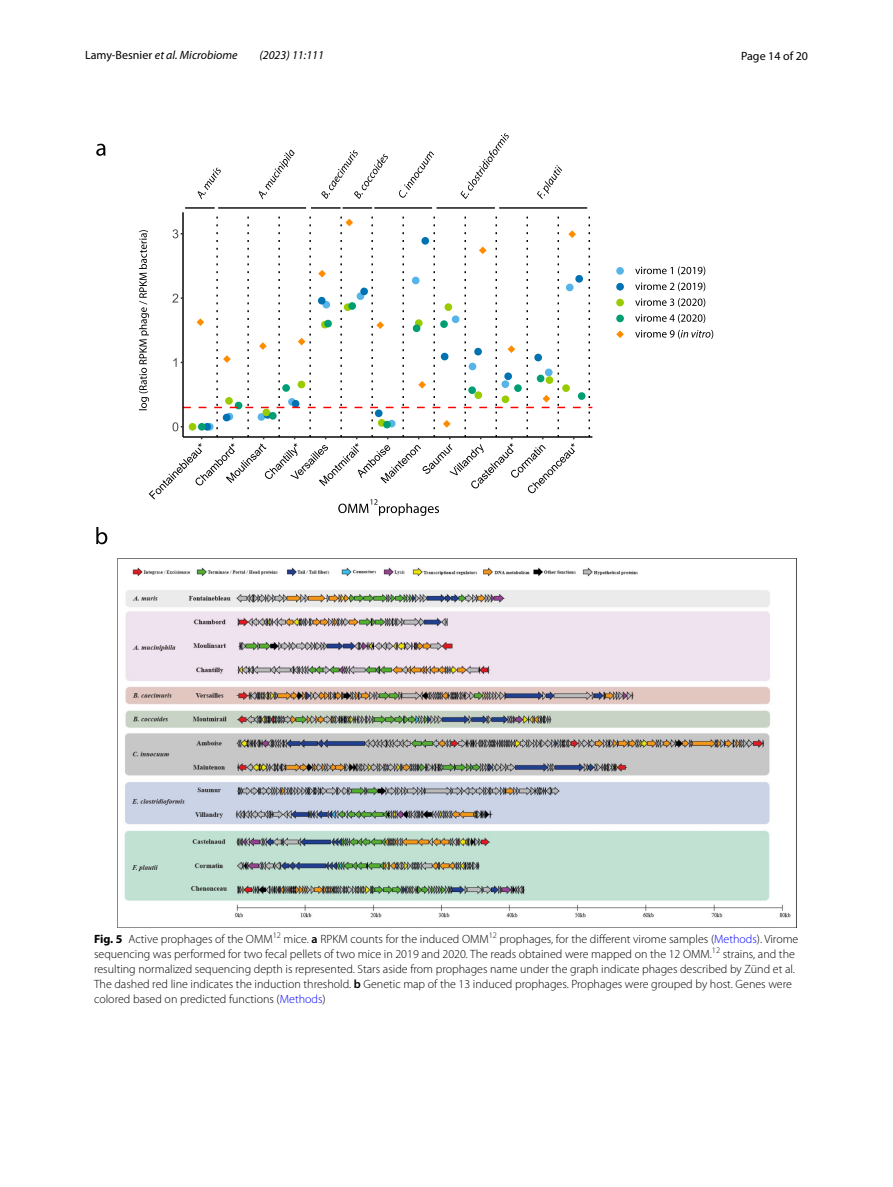
<style>
.page{position:relative;width:893px;height:1187px;background:#fff}
.page>*{position:absolute;margin:0;border:0;box-sizing:border-box;transform-origin:0 0}
.t1{font:300 12px/15px "Myriad Pro";color:#000}
.t2{font:italic 12px "Myriad Pro";color:#000}
.t3{font:12px "Myriad Pro";color:#000}
.s1{font-style:normal}
.s2{font-weight:700}
.s3{font-weight:600}
.s4{color:#00f}
</style>
<div class="page">
<img style="left:117px;top:558px;width:680px;height:369px">
<svg style="left:96px;top:144px;width:10px;height:12px"></svg>
<svg style="left:635px;top:266px;width:70px;height:9px"></svg>
<svg style="left:635px;top:282px;width:70px;height:9px"></svg>
<svg style="left:635px;top:298px;width:70px;height:9px"></svg>
<svg style="left:635px;top:314px;width:70px;height:9px"></svg>
<svg style="left:635px;top:330px;width:78px;height:9px"></svg>
<div style="left:616px;top:267px;width:8px;height:8px;background:#56b4e9;border-radius:50%"></div>
<div style="left:616px;top:283px;width:8px;height:7px;background:#0072b2;border-radius:50%"></div>
<div style="left:616px;top:299px;width:8px;height:7px;background:#9c0;border-radius:50%"></div>
<div style="left:616px;top:314px;width:8px;height:8px;background:#009e73;border-radius:50%"></div>
<svg style="left:616px;top:330px;width:8px;height:8px"></svg>
<svg style="left:139px;top:212px;width:453px;height:304px"></svg>
<svg style="left:198px;top:167px;width:23px;height:32px"></svg>
<svg style="left:259px;top:149px;width:36px;height:50px"></svg>
<svg style="left:321px;top:150px;width:67px;height:49px"></svg>
<svg style="left:399px;top:151px;width:35px;height:47px"></svg>
<svg style="left:460px;top:133px;width:49px;height:66px"></svg>
<svg style="left:537px;top:165px;width:25px;height:34px"></svg>
<hr style="left:185px;top:207px;width:30px;height:2px;background:#000">
<hr style="left:218px;top:207px;width:88px;height:2px;background:#000">
<hr style="left:311px;top:207px;width:30px;height:2px;background:#000">
<hr style="left:343px;top:207px;width:29px;height:2px;background:#000">
<hr style="left:374px;top:207px;width:58px;height:2px;background:#000">
<hr style="left:436px;top:207px;width:59px;height:2px;background:#000">
<hr style="left:499px;top:207px;width:88px;height:2px;background:#000">
<svg style="left:96px;top:527px;width:11px;height:17px"></svg>
<p class="t2" style="left:85px;top:48px;width:154px"><span class="s1">Lamy‑Besnier</span> et al. Microbiome</p>
<p class="t2" style="left:259px;top:48px;width:66px">(2023) 11:111</p>
<p class="t3" style="left:741px;top:48px;width:68px">Page 14 of 20</p>
<p class="t1" style="left:94px;top:931px;width:706px"><span class="s2">Fig. 5</span> Active prophages of the OMM<sup>12</sup> mice. <span class="s3">a</span> RPKM counts for the induced OMM<sup>12</sup> prophages, for the different virome samples (<span class="s4">Methods</span>). Virome sequencing was performed for two fecal pellets of two mice in 2019 and 2020. The reads obtained were mapped on the 12 OMM.<sup>12</sup> strains, and the resulting normalized sequencing depth is represented. Stars aside from prophages name under the graph indicate phages described by Zünd et al.<br>The dashed red line indicates the induction threshold. <span class="s3">b</span> Genetic map of the 13 induced prophages. Prophages were grouped by host. Genes were colored based on predicted functions (<span class="s4">Methods</span>)</p>
</div>
